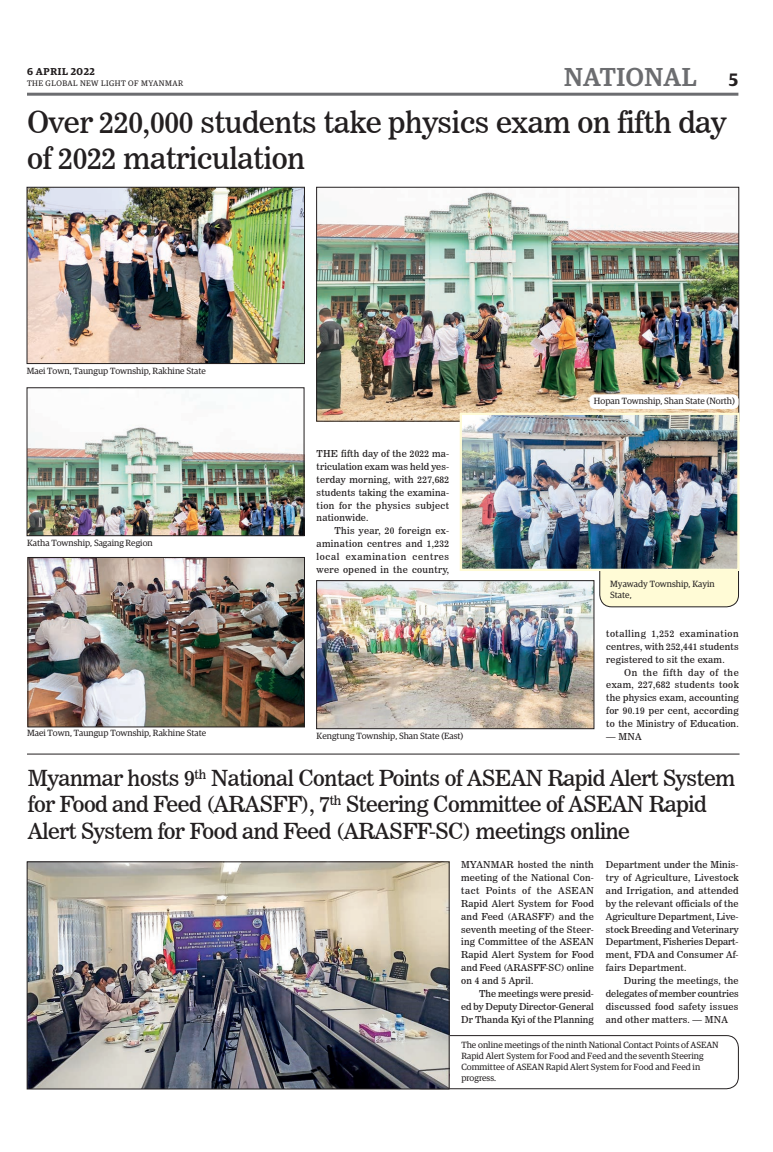
<style>
.page{position:relative;width:773px;height:1152px;background:#fff}
.page>*{position:absolute;margin:0;border:0;box-sizing:border-box;transform-origin:0 0}
.t1{font:30px/36px "News 706 BT Roman C";letter-spacing:-.01em;color:#231f20}
.t2{font:500 26px "Guardian Egyp";letter-spacing:.02em;color:#6c6d70}
.t3{font:22px/26.4px "News 706 BT Roman C";letter-spacing:-.02em;color:#231f20}
.t4{font:600 10px "Guardian Egyp";letter-spacing:.06em;color:#231f20}
.t5{font:9.5px/12.9px "News 706 BT Roman C";letter-spacing:.02em;color:#231f20;text-align:justify}
.t6{font:9px/10.8px "Guardian Egyp";color:#231f20}
.t7{font:8px "Guardian Egyp";letter-spacing:.06em;color:#231f20}
.s1{font-weight:600;font-size:18px;color:#231f20}
</style>
<div class="page">
<hr style="left:27px;top:93px;width:711px;height:3px;background:#6c6d70">
<div style="left:410px;top:1035px;width:328px;height:54px;border:1px solid #231f20;border-radius:12px"></div>
<div style="left:599px;top:557px;width:139px;height:50px;background:#fffbd6;border-radius:12px"></div>
<div style="left:599px;top:557px;width:139px;height:50px;border:1px solid #231f20;border-radius:12px"></div>
<img style="left:318px;top:190px;width:419px;height:230px">
<div style="left:316px;top:187px;width:423px;height:235px;border:1px solid #231f20"></div>
<img style="left:29px;top:426px;width:273px;height:108px">
<div style="left:27px;top:388px;width:277px;height:148px;border:1px solid #231f20"></div>
<img style="left:29px;top:189px;width:274px;height:173px">
<div style="left:27px;top:187px;width:278px;height:177px;border:1px solid #231f20"></div>
<img style="left:29px;top:559px;width:274px;height:166px">
<div style="left:27px;top:557px;width:278px;height:170px;border:1px solid #231f20"></div>
<img style="left:318px;top:582px;width:274px;height:145px">
<div style="left:316px;top:580px;width:278px;height:149px;border:1px solid #231f20"></div>
<img style="left:462px;top:416px;width:274px;height:152px">
<div style="left:459px;top:413px;width:280px;height:158px;border:2px solid #fffbd6"></div>
<img style="left:29px;top:864px;width:418px;height:223px">
<div style="left:27px;top:862px;width:422px;height:227px;border:1px solid #231f20"></div>
<hr style="left:27px;top:754px;width:712px;height:1px;background:#231f20">
<div style="left:590px;top:395px;width:148px;height:13px;background:#fff;border-radius:5px"></div>
<div style="left:590px;top:395px;width:148px;height:14px;border:1px solid #fff;border-radius:5px"></div>
<h2 class="t2" style="left:564px;top:59px;width:176px">NATIONAL <span class="s1">5</span></h2>
<p class="t4" style="left:27px;top:64px;width:69px">6 APRIL 2022</p>
<p class="t7" style="left:27px;top:78px;width:158px">THE GLOBAL NEW LIGHT OF MYANMAR</p>
<h1 class="t1" style="left:27px;top:104px;width:701px">Over 220,000 students take physics exam on fifth day of 2022 matriculation</h1>
<p class="t6" style="left:27px;top:365px;width:181px">Maei Town, Taungup Township, Rakhine State</p>
<p class="t6" style="left:27px;top:537px;width:127px">Katha Township, Sagaing Region</p>
<p class="t5" style="left:316px;top:447px;width:134px">THE fifth day of the 2022 ma&shy;triculation exam was held yes&shy;terday morning, with 227,682 students taking the examina&shy;tion for the physics subject nationwide.</p>
<p class="t5" style="left:316px;top:524px;width:134px;text-indent:18px">This year, 20 foreign ex&shy;amination centres and 1,232 local examination centres were opened in the country,</p>
<p class="t6" style="left:27px;top:727px;width:181px">Maei Town, Taungup Township, Rakhine State</p>
<p class="t6" style="left:316px;top:730px;width:148px">Kengtung Township, Shan State (East)</p>
<p class="t6" style="left:594px;top:394px;width:142px">Hopan Township, Shan State (North)</p>
<p class="t6" style="left:610px;top:578px;width:106px">Myawady Township, Kayin<br>State,</p>
<p class="t5" style="left:606px;top:627px;width:134px">totalling 1,252 examination centres, with 252,441 students registered to sit the exam.</p>
<p class="t5" style="left:606px;top:666px;width:134px;text-indent:18px">On the fifth day of the exam, 227,682 students took the physics exam, accounting for 90.19 per cent, according to the Ministry of Education.</p>
<p class="t5" style="left:606px;top:730px;width:37px">— MNA</p>
<h3 class="t3" style="left:28px;top:765px;width:708px">Myanmar hosts 9<sup>th</sup> National Contact Points of ASEAN Rapid Alert System for Food and Feed (ARASFF), 7<sup>th</sup> Steering Committee of ASEAN Rapid<br>Alert System for Food and Feed (ARASFF-SC) meetings online</h3>
<p class="t5" style="left:461px;top:858px;width:134px">MYANMAR hosted the ninth meeting of the National Con&shy;tact Points of the ASEAN Rapid Alert System for Food and Feed (ARASFF) and the seventh meeting of the Steer&shy;ing Committee of the ASEAN Rapid Alert System for Food and Feed (ARASFF-SC) online on 4 and 5 April.</p>
<p class="t5" style="left:461px;top:987px;width:134px;text-indent:18px">The meetings were presid&shy;ed by Deputy Director-General Dr Thanda Kyi of the Planning</p>
<p class="t5" style="left:606px;top:858px;width:134px">Department under the Minis&shy;try of Agriculture, Livestock and Irrigation, and attended by the relevant officials of the Agriculture Department, Live&shy;stock Breeding and Veterinary Department, Fisheries Depart&shy;ment, FDA and Consumer Af&shy;fairs Department.</p>
<p class="t5" style="left:606px;top:974px;width:134px;text-indent:18px">During the meetings, the delegates of member countries discussed food safety issues and other matters. — MNA</p>
<p class="t6" style="left:461px;top:1039px;width:259px">The online meetings of the ninth National Contact Points of ASEAN Rapid Alert System for Food and Feed and the seventh Steering Committee of ASEAN Rapid Alert System for Food and Feed in progress.</p>
</div>
